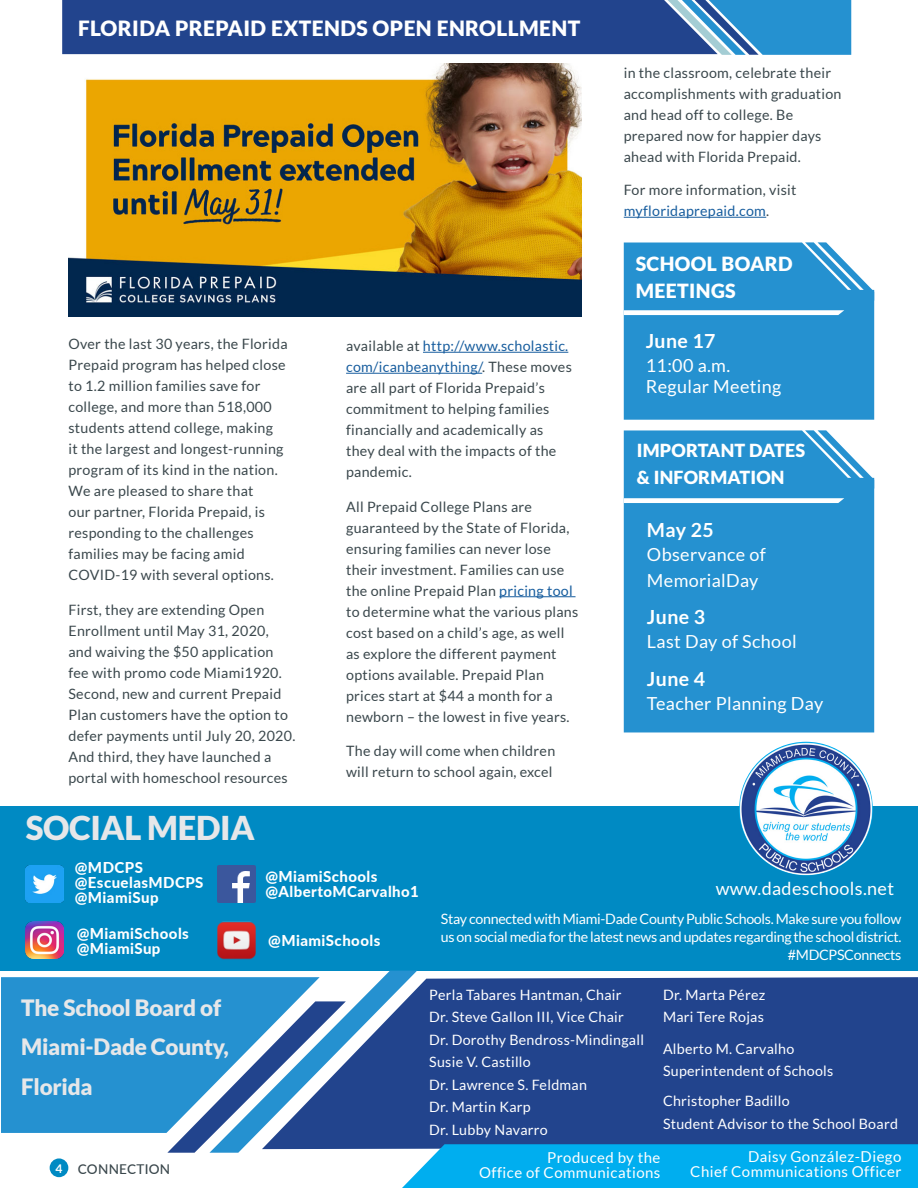
<style>
.page{position:relative;width:918px;height:1188px;background:#fff}
.page>*{position:absolute;margin:0;border:0;box-sizing:border-box;transform-origin:0 0}
.t1{font:900 32.85px "Lato";letter-spacing:-.01em;color:#e6e7e9}
.t2{font:900 22.5px/39.8px "Lato";letter-spacing:-.01em;color:#e6e7e9}
.t3{font:900 21px "Lato";letter-spacing:.02em;color:#fff}
.Paragraph_Style{font:700 19.5px "Lato";letter-spacing:.02em;color:#fff}
.t4{font:900 19.5px "Lato";letter-spacing:.02em;color:#fff}
.Paragraph_Style-2{font:18px/25.5px "Lato";letter-spacing:.02em;color:#fff}
.t5{font:900 18px "Lato";letter-spacing:.01em;color:#fff}
.t6{font:800 15px "Lato";letter-spacing:.03em;color:#fff}
.t7{font:15px "Lato";letter-spacing:.03em;color:#fff}
.t8{font:14.25px/21px "Lato";letter-spacing:.02em;color:#3a474c}
.t9{font:14.25px "Lato";letter-spacing:.02em;color:#fff}
.t10{font:14.25px/18px "Lato";letter-spacing:-.02em;color:#fff;text-align:right}
.t11{font:500 13.5px "Lato";letter-spacing:.02em;color:#3a474c}
.t12{font:700 12px "Lato";color:#fff}
.s1{color:#175d9e}
</style>
<div class="page">
<div style="left:0;top:806px;width:918px;height:165px;background:#008ac3"></div>
<img style="left:739px;top:742px;width:134px;height:133px;border-radius:67px">
<img style="left:26px;top:866px;width:38px;height:37px">
<img style="left:218px;top:866px;width:37px;height:37px">
<img style="left:26px;top:922px;width:38px;height:37px">
<img style="left:217px;top:922px;width:38px;height:38px">
<div style="left:1px;top:977px;width:166px;height:156px;background:#2591d0"></div>
<svg style="left:167px;top:971px;width:751px;height:217px;background:#3f76b2"></svg>
<hr style="left:423px;top:352px;width:145px;height:1px;background:#175d9e">
<hr style="left:346px;top:373px;width:136px;height:1px;background:#175d9e">
<hr style="left:499px;top:596px;width:77px;height:1px;background:#175d9e">
<hr style="left:624px;top:217px;width:142px;height:1px;background:#175d9e">
<svg style="left:62px;top:0;width:789px;height:55px;background:#2a579b"></svg>
<div style="left:50px;top:1158px;width:18px;height:19px;background:#008ac3;border-radius:50%"></div>
<img style="left:68px;top:64px;width:513px;height:253px">
<div style="left:624px;top:430px;width:250px;height:302px;background:#2591d0"></div>
<svg style="left:805px;top:430px;width:69px;height:61px"></svg>
<svg style="left:624px;top:498px;width:220px;height:5px"></svg>
<div style="left:624px;top:243px;width:250px;height:177px;background:#2591d0"></div>
<svg style="left:805px;top:242px;width:69px;height:61px"></svg>
<svg style="left:624px;top:310px;width:220px;height:5px"></svg>
<p class="t3" style="left:78px;top:16px;width:504px">FLORIDA PREPAID EXTENDS OPEN ENROLLMENT</p>
<p class="t8" style="left:68px;top:333px;width:221px">Over the last 30 years, the Florida<br>Prepaid program has helped close to 1.2 million families save for college, and more than 518,000 students attend college, making<br>it the largest and longest-running program of its kind in the nation.<br>We are pleased to share that<br>our partner, Florida Prepaid, is responding to the challenges families may be facing amid<br>COVID-19 with several options.</p>
<p class="t8" style="left:68px;top:599px;width:228px">First, they are extending Open<br>Enrollment until May 31, 2020, and waiving the $50 application fee with promo code Miami1920.<br>Second, new and current Prepaid<br>Plan customers have the option to defer payments until July 20, 2020.<br>And third, they have launched a portal with homeschool resources</p>
<p class="t1" style="left:26px;top:809px;width:230px">SOCIAL MEDIA</p>
<p class="t8" style="left:346px;top:335px;width:227px">available at <span class="s1">http://www.scholastic. com/icanbeanything/</span>. These moves are all part of Florida Prepaid’s commitment to helping families</p>
<p class="t8" style="left:346px;top:419px;width:212px">financially and academically as they deal with the impacts of the pandemic.</p>
<p class="t8" style="left:346px;top:496px;width:234px">All Prepaid College Plans are guaranteed by the State of Florida, ensuring families can never lose their investment. Families can use the online Prepaid Plan <span class="s1">pricing tool </span>to determine what the various plans cost based on a child’s age, as well as explore the different payment options available. Prepaid Plan prices start at $44 a month for a newborn – the lowest in five years.</p>
<p class="t8" style="left:346px;top:740px;width:211px">The day will come when children will return to school again, excel</p>
<p class="t6" style="left:75px;top:856px;width:70px">@MDCPS</p>
<p class="t6" style="left:75px;top:871px;width:130px">@EscuelasMDCPS</p>
<p class="t6" style="left:75px;top:886px;width:85px">@MiamiSup</p>
<p class="t6" style="left:265px;top:865px;width:114px">@MiamiSchools</p>
<p class="t6" style="left:265px;top:880px;width:155px">@AlbertoMCarvalho1</p>
<p class="t8" style="left:624px;top:62px;width:219px">in the classroom, celebrate their accomplishments with graduation and head off to college. Be prepared now for happier days ahead with Florida Prepaid.</p>
<p class="t8" style="left:624px;top:179px;width:174px">For more information, visit <span class="s1">myfloridaprepaid.com</span>.</p>
<p class="t4" style="left:636px;top:252px;width:159px">SCHOOL BOARD</p>
<p class="t4" style="left:636px;top:279px;width:102px">MEETINGS</p>
<p class="Paragraph_Style" style="left:646px;top:329px;width:71px">June 17</p>
<p class="Paragraph_Style-2" style="left:646px;top:352px;width:86px">11:00 a.m.</p>
<p class="Paragraph_Style-2" style="left:646px;top:373px;width:137px">Regular Meeting</p>
<p class="t5" style="left:637px;top:440px;width:170px">IMPORTANT DATES</p>
<p class="t5" style="left:637px;top:467px;width:149px">&amp; INFORMATION</p>
<p class="Paragraph_Style" style="left:647px;top:519px;width:68px">May 25</p>
<p class="Paragraph_Style-2" style="left:647px;top:542px;width:120px">Observance of<br>MemorialDay</p>
<p class="Paragraph_Style" style="left:647px;top:606px;width:60px">June 3</p>
<p class="Paragraph_Style-2" style="left:647px;top:629px;width:151px">Last Day of School</p>
<p class="Paragraph_Style" style="left:647px;top:668px;width:60px">June 4</p>
<p class="Paragraph_Style-2" style="left:647px;top:691px;width:178px">Teacher Planning Day</p>
<p class="Paragraph_Style-2" style="left:716px;top:876px;width:180px">www.dadeschools.net</p>
<p class="t6" style="left:77px;top:922px;width:114px">@MiamiSchools</p>
<p class="t6" style="left:77px;top:937px;width:85px">@MiamiSup</p>
<p class="t2" style="left:21px;top:987px;width:209px">The School Board of<br>Miami-Dade County,<br>Florida</p>
<p class="t12" style="left:56px;top:1161px;width:8px">4</p>
<p class="t11" style="left:78px;top:1159px;width:94px">CONNECTION</p>
<p class="t6" style="left:268px;top:929px;width:114px">@MiamiSchools</p>
<p class="t10" style="left:441px;top:910px;width:462px">Stay connected with Miami-Dade County Public Schools. Make sure you follow us on social media for the latest news and updates regarding the school district. #MDCPSConnects</p>
<p class="t9" style="left:429px;top:987px;width:194px">Perla Tabares Hantman, Chair</p>
<p class="t9" style="left:429px;top:1009px;width:196px">Dr. Steve Gallon III, Vice Chair</p>
<p class="t9" style="left:429px;top:1032px;width:216px">Dr. Dorothy Bendross-Mindingall</p>
<p class="t9" style="left:429px;top:1054px;width:103px">Susie V. Castillo</p>
<p class="t9" style="left:429px;top:1077px;width:159px">Dr. Lawrence S. Feldman</p>
<p class="t9" style="left:429px;top:1099px;width:103px">Dr. Martin Karp</p>
<p class="t9" style="left:429px;top:1122px;width:120px">Dr. Lubby Navarro</p>
<p class="t9" style="left:663px;top:987px;width:104px">Dr. Marta Pérez</p>
<p class="t9" style="left:663px;top:1009px;width:102px">Mari Tere Rojas</p>
<p class="t9" style="left:663px;top:1041px;width:133px">Alberto M. Carvalho</p>
<p class="t9" style="left:663px;top:1063px;width:172px">Superintendent of Schools</p>
<p class="t9" style="left:663px;top:1093px;width:128px">Christopher Badillo</p>
<p class="t9" style="left:663px;top:1116px;width:236px">Student Advisor to the School Board</p>
<p class="t7" style="left:547px;top:1149px;width:115px">Produced by the</p>
<p class="t7" style="left:479px;top:1164px;width:183px">Office of Communications</p>
<p class="t7" style="left:748px;top:1148px;width:155px">Daisy González-Diego</p>
<p class="t7" style="left:690px;top:1163px;width:213px">Chief Communications Officer</p>
</div>
